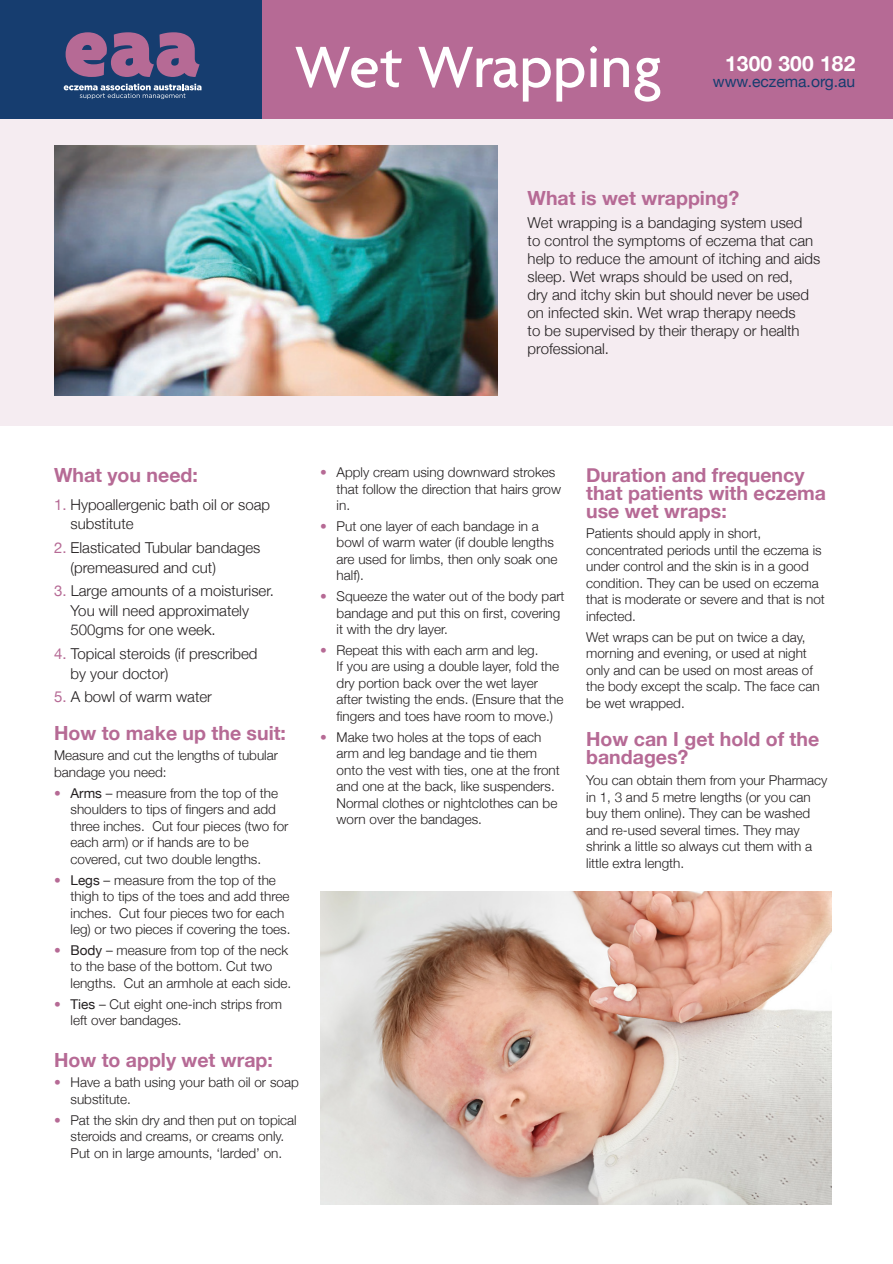
<style>
.page{position:relative;width:893px;height:1264px;background:#fff}
.page>*{position:absolute;margin:0;border:0;box-sizing:border-box;transform-origin:0 0}
.Body_copy{font:500 63px "Agenda";color:#fff}
.Body_copy-2{font:700 20.85px "Helvetica Neue";letter-spacing:.01em;color:#fff}
.Body_copy-3{font:700 19.5px/18px "Helvetica Neue";color:#b66a95}
.Body_copy-4{font:15.6px "Helvetica Neue";color:#163d6f}
.Body_copy-5{font:300 15px/18px "Helvetica Neue";color:#231f20}
.Body_copy-6{font:300 13.5px/16.5px "Helvetica Neue";color:#231f20}
.s1{font-weight:400;color:#b66a95}
.s2{color:#b66a95}
.s3{font-weight:400}
</style>
<div class="page">
<div style="left:0;top:117px;width:892px;height:308px;background:#f5ecf1"></div>
<div style="left:0;top:0;width:892px;height:119px;background:#b66a95"></div>
<div style="left:0;top:0;width:261px;height:119px;background:#163d6f"></div>
<svg style="left:66px;top:32px;width:133px;height:45px"></svg>
<svg style="left:64px;top:84px;width:137px;height:15px"></svg>
<img style="left:55px;top:145px;width:442px;height:250px">
<img style="left:320px;top:891px;width:510px;height:313px">
<p class="Body_copy" style="left:294px;top:33px;width:369px">Wet Wrapping</p>
<p class="Body_copy-2" style="left:725px;top:47px;width:132px">1300 300 182</p>
<p class="Body_copy-4" style="left:712px;top:71px;width:144px">www.eczema.org.au</p>
<p class="Body_copy-3" style="left:527px;top:190px;width:213px">What is wet wrapping?</p>
<p class="Body_copy-5" style="left:527px;top:212px;width:294px">Wet wrapping is a bandaging system used<br>to control the symptoms of eczema that can help to reduce the amount of itching and aids sleep. Wet wraps should be used on red,<br>dry and itchy skin but should never be used on infected skin. Wet wrap therapy needs<br>to be supervised by their therapy or health professional.</p>
<p class="Body_copy-3" style="left:54px;top:466px;width:145px">What you need:</p>
<p class="Body_copy-5" style="left:70px;top:493px;width:201px;line-height:19.5px;text-indent:-16px"><span class="s1">1.</span> Hypoallergenic bath oil or soap substitute</p>
<p class="Body_copy-5" style="left:70px;top:537px;width:191px;line-height:19.5px;text-indent:-16px"><span class="s1">2.</span> Elasticated Tubular bandages (premeasured and cut)</p>
<p class="Body_copy-5" style="left:70px;top:580px;width:205px;line-height:19.5px;text-indent:-16px"><span class="s1">3.</span> Large amounts of a moisturiser.<br>You will need approximately<br>500gms for one week.</p>
<p class="Body_copy-5" style="left:70px;top:643px;width:188px;line-height:19.5px;text-indent:-16px"><span class="s1">4.</span> Topical steroids (if prescribed by your doctor)</p>
<p class="Body_copy-5" style="left:54px;top:687px;width:159px"><span class="s1">5.</span> A bowl of warm water</p>
<p class="Body_copy-3" style="left:54px;top:724px;width:233px">How to make up the suit:</p>
<p class="Body_copy-6" style="left:54px;top:746px;width:225px">Measure and cut the lengths of tubular bandage you need:</p>
<p class="Body_copy-6" style="left:70px;top:783px;width:219px;text-indent:-16px"><span class="s2">•</span> <span class="s3">Arms</span> – measure from the top of the shoulders to tips of fingers and add three inches. Cut four pieces (two for each arm) or if hands are to be covered, cut two double lengths.</p>
<p class="Body_copy-6" style="left:70px;top:870px;width:221px;text-indent:-16px"><span class="s2">•</span> <span class="s3">Legs</span> – measure from the top of the thigh to tips of the toes and add three inches. Cut four pieces two for each leg) or two pieces if covering the toes.</p>
<p class="Body_copy-6" style="left:70px;top:940px;width:222px;text-indent:-16px"><span class="s2">•</span> <span class="s3">Body</span> – measure from top of the neck to the base of the bottom. Cut two lengths. Cut an armhole at each side.</p>
<p class="Body_copy-6" style="left:70px;top:994px;width:213px;text-indent:-16px"><span class="s2">•</span> <span class="s3">Ties</span> – Cut eight one-inch strips from left over bandages.</p>
<p class="Body_copy-3" style="left:54px;top:1051px;width:220px">How to apply wet wrap:</p>
<p class="Body_copy-6" style="left:70px;top:1073px;width:230px;text-indent:-16px"><span class="s2">•</span> Have a bath using your bath oil or soap substitute.</p>
<p class="Body_copy-6" style="left:54px;top:1110px;width:244px;text-align:center"><span class="s2">•</span> Pat the skin dry and then put on topical steroids and creams, or creams only.<br>Put on in large amounts, ‘larded’ on.</p>
<p class="Body_copy-6" style="left:336px;top:463px;width:226px;text-indent:-16px"><span class="s2">•</span> Apply cream using downward strokes that follow the direction that hairs grow in.</p>
<p class="Body_copy-6" style="left:336px;top:517px;width:222px;text-indent:-16px"><span class="s2">•</span> Put one layer of each bandage in a bowl of warm water (if double lengths are used for limbs, then only soak one half).</p>
<p class="Body_copy-6" style="left:336px;top:587px;width:229px;text-indent:-16px"><span class="s2">•</span> Squeeze the water out of the body part bandage and put this on first, covering it with the dry layer.</p>
<p class="Body_copy-6" style="left:336px;top:641px;width:228px;text-indent:-16px"><span class="s2">•</span> Repeat this with each arm and leg.<br>If you are using a double layer, fold the dry portion back over the wet layer after twisting the ends. (Ensure that the fingers and toes have room to move.)</p>
<p class="Body_copy-6" style="left:336px;top:727px;width:225px;text-indent:-16px"><span class="s2">•</span> Make two holes at the tops of each arm and leg bandage and tie them onto the vest with ties, one at the front and one at the back, like suspenders.<br>Normal clothes or nightclothes can be worn over the bandages.</p>
<p class="Body_copy-3" style="left:586px;top:466px;width:241px">Duration and frequency that patients with eczema use wet wraps:</p>
<p class="Body_copy-6" style="left:586px;top:524px;width:240px">Patients should apply in short, concentrated periods until the eczema is under control and the skin is in a good condition. They can be used on eczema that is moderate or severe and that is not infected.</p>
<p class="Body_copy-6" style="left:586px;top:627px;width:235px">Wet wraps can be put on twice a day, morning and evening, or used at night only and can be used on most areas of the body except the scalp. The face can be wet wrapped.</p>
<p class="Body_copy-3" style="left:586px;top:731px;width:234px">How can I get hold of the bandages?</p>
<p class="Body_copy-6" style="left:586px;top:771px;width:243px">You can obtain them from your Pharmacy in 1, 3 and 5 metre lengths (or you can buy them online). They can be washed and re-used several times. They may shrink a little so always cut them with a little extra length.</p>
</div>
